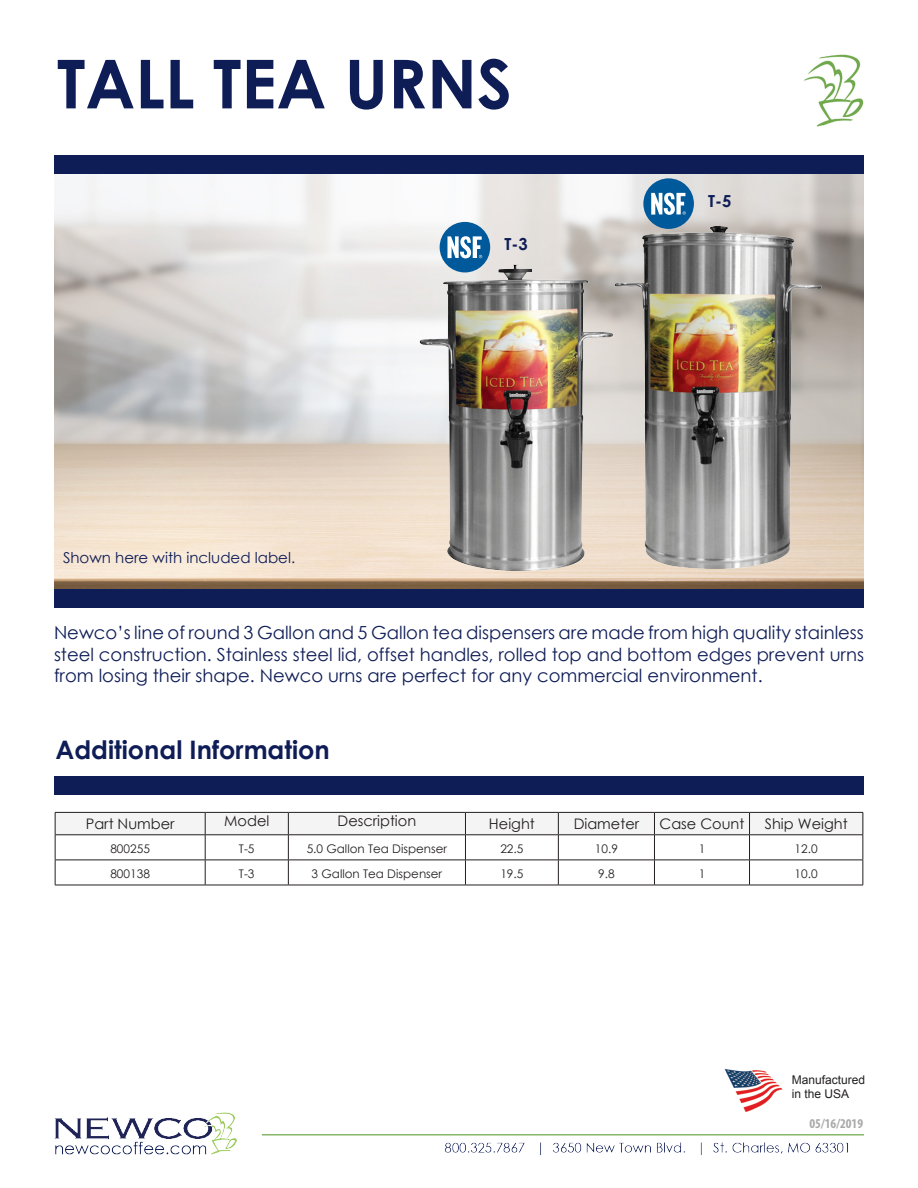
<style>
.page{position:relative;width:918px;height:1188px;background:#fff}
.page>*{position:absolute;margin:0;border:0;box-sizing:border-box;transform-origin:0 0}
.t1{font:700 67.5px "Century Gothic";color:#0f1d57}
.t2{font:700 25.5px "Century Gothic";color:#0f1d57}
.t3{font:18px/21.6px "Century Gothic";color:#0f1d57;text-align:justify}
.t4{font:700 16.65px "Century Gothic";color:#0f1d57}
.t5{font:15px "Century Gothic";color:#0f1d57}
.t6{font:14.55px "Century Gothic";color:#231f20}
.t7{font:700 condensed 13.5px "Myriad Pro";color:#a9a9aa}
.t8{font:12px "Arial";color:#231f20}
.t9{font:11.85px "Century Gothic";color:#231f20}
</style>
<div class="page">
<img style="left:54px;top:174px;width:810px;height:415px">
<img style="left:54px;top:1113px;width:810px;height:42px">
<img style="left:804px;top:54px;width:60px;height:73px">
<div style="left:54px;top:155px;width:810px;height:19px;background:#0f1d57"></div>
<div style="left:54px;top:589px;width:810px;height:19px;background:#0f1d57"></div>
<img style="left:354px;top:259px;width:184px;height:320px">
<img style="left:538px;top:220px;width:326px;height:360px">
<div style="left:55px;top:813px;width:808px;height:21px;background:#f4f4f4"></div>
<hr style="left:55px;top:812px;width:150px;height:1px;background:#231f20">
<hr style="left:205px;top:812px;width:83px;height:1px;background:#231f20">
<hr style="left:288px;top:812px;width:177px;height:1px;background:#231f20">
<hr style="left:465px;top:812px;width:93px;height:1px;background:#231f20">
<hr style="left:558px;top:812px;width:96px;height:1px;background:#231f20">
<hr style="left:654px;top:812px;width:96px;height:1px;background:#231f20">
<hr style="left:750px;top:812px;width:113px;height:1px;background:#231f20">
<hr style="left:55px;top:835px;width:150px;height:1px;background:#231f20">
<hr style="left:205px;top:835px;width:83px;height:1px;background:#231f20">
<hr style="left:288px;top:835px;width:177px;height:1px;background:#231f20">
<hr style="left:465px;top:835px;width:93px;height:1px;background:#231f20">
<hr style="left:558px;top:835px;width:96px;height:1px;background:#231f20">
<hr style="left:654px;top:835px;width:96px;height:1px;background:#231f20">
<hr style="left:750px;top:835px;width:113px;height:1px;background:#231f20">
<hr style="left:55px;top:860px;width:150px;height:1px;background:#231f20">
<svg style="left:55px;top:813px;width:1px;height:72px"></svg>
<hr style="left:205px;top:860px;width:83px;height:1px;background:#231f20">
<svg style="left:205px;top:813px;width:1px;height:72px"></svg>
<hr style="left:288px;top:860px;width:177px;height:1px;background:#231f20">
<svg style="left:288px;top:813px;width:1px;height:72px"></svg>
<hr style="left:465px;top:860px;width:93px;height:1px;background:#231f20">
<svg style="left:465px;top:813px;width:1px;height:72px"></svg>
<hr style="left:558px;top:860px;width:96px;height:1px;background:#231f20">
<svg style="left:558px;top:813px;width:1px;height:72px"></svg>
<hr style="left:654px;top:860px;width:96px;height:1px;background:#231f20">
<svg style="left:654px;top:813px;width:1px;height:72px"></svg>
<hr style="left:750px;top:860px;width:113px;height:1px;background:#231f20">
<svg style="left:749px;top:813px;width:1px;height:72px"></svg>
<svg style="left:863px;top:813px;width:1px;height:72px"></svg>
<hr style="left:55px;top:885px;width:150px;height:1px;background:#231f20">
<hr style="left:205px;top:885px;width:83px;height:1px;background:#231f20">
<hr style="left:288px;top:885px;width:177px;height:1px;background:#231f20">
<hr style="left:465px;top:885px;width:93px;height:1px;background:#231f20">
<hr style="left:558px;top:885px;width:96px;height:1px;background:#231f20">
<hr style="left:654px;top:885px;width:96px;height:1px;background:#231f20">
<hr style="left:750px;top:885px;width:113px;height:1px;background:#231f20">
<div style="left:54px;top:776px;width:810px;height:19px;background:#0f1d57"></div>
<img style="left:724px;top:1069px;width:58px;height:43px">
<div style="left:440px;top:222px;width:50px;height:50px;background:#00599a;border-radius:50%"></div>
<svg style="left:447px;top:236px;width:35px;height:22px"></svg>
<div style="left:643px;top:178px;width:51px;height:51px;background:#00599a;border-radius:50%"></div>
<svg style="left:651px;top:193px;width:35px;height:22px"></svg>
<p class="t1" style="left:57px;top:33px;width:457px">TALL TEA URNS</p>
<p class="t5" style="left:63px;top:547px;width:234px">Shown here with included label.</p>
<p class="t4" style="left:505px;top:232px;width:25px">T-3</p>
<p class="t4" style="left:708px;top:188px;width:25px">T-5</p>
<p class="t3" style="left:54px;top:622px;width:811px">Newco’s line of round 3 Gallon and 5 Gallon tea dispensers are made from high quality stainless steel construction. Stainless steel lid, offset handles, rolled top and bottom edges prevent urns from losing their shape. Newco urns are perfect for any commercial environment.</p>
<p class="t2" style="left:56px;top:731px;width:276px">Additional Information</p>
<p class="t6" style="left:86px;top:813px;width:90px">Part Number</p>
<p class="t6" style="left:224px;top:810px;width:47px">Model</p>
<p class="t6" style="left:338px;top:810px;width:80px">Description</p>
<p class="t6" style="left:489px;top:813px;width:47px">Height</p>
<p class="t6" style="left:574px;top:813px;width:67px">Diameter</p>
<p class="t6" style="left:660px;top:813px;width:86px">Case Count</p>
<p class="t6" style="left:765px;top:813px;width:84px">Ship Weight</p>
<p class="t9" style="left:110px;top:840px;width:41px">800255</p>
<p class="t9" style="left:239px;top:840px;width:17px">T-5</p>
<p class="t9" style="left:307px;top:840px;width:142px">5.0 Gallon Tea Dispenser</p>
<p class="t9" style="left:500px;top:840px;width:25px">22.5</p>
<p class="t9" style="left:595px;top:840px;width:25px">10.9</p>
<p class="t9" style="left:699px;top:840px;width:8px">1</p>
<p class="t9" style="left:795px;top:840px;width:25px">12.0</p>
<p class="t9" style="left:110px;top:865px;width:41px">800138</p>
<p class="t9" style="left:239px;top:865px;width:17px">T-3</p>
<p class="t9" style="left:312px;top:865px;width:132px">3 Gallon Tea Dispenser</p>
<p class="t9" style="left:500px;top:865px;width:25px">19.5</p>
<p class="t9" style="left:598px;top:865px;width:18px">9.8</p>
<p class="t9" style="left:699px;top:865px;width:8px">1</p>
<p class="t9" style="left:795px;top:865px;width:25px">10.0</p>
<p class="t8" style="left:792px;top:1072px;width:75px">Manufactured</p>
<p class="t8" style="left:792px;top:1086px;width:59px">in the USA</p>
<p class="t7" style="left:810px;top:1115px;width:55px">05/16/2019</p>
</div>
